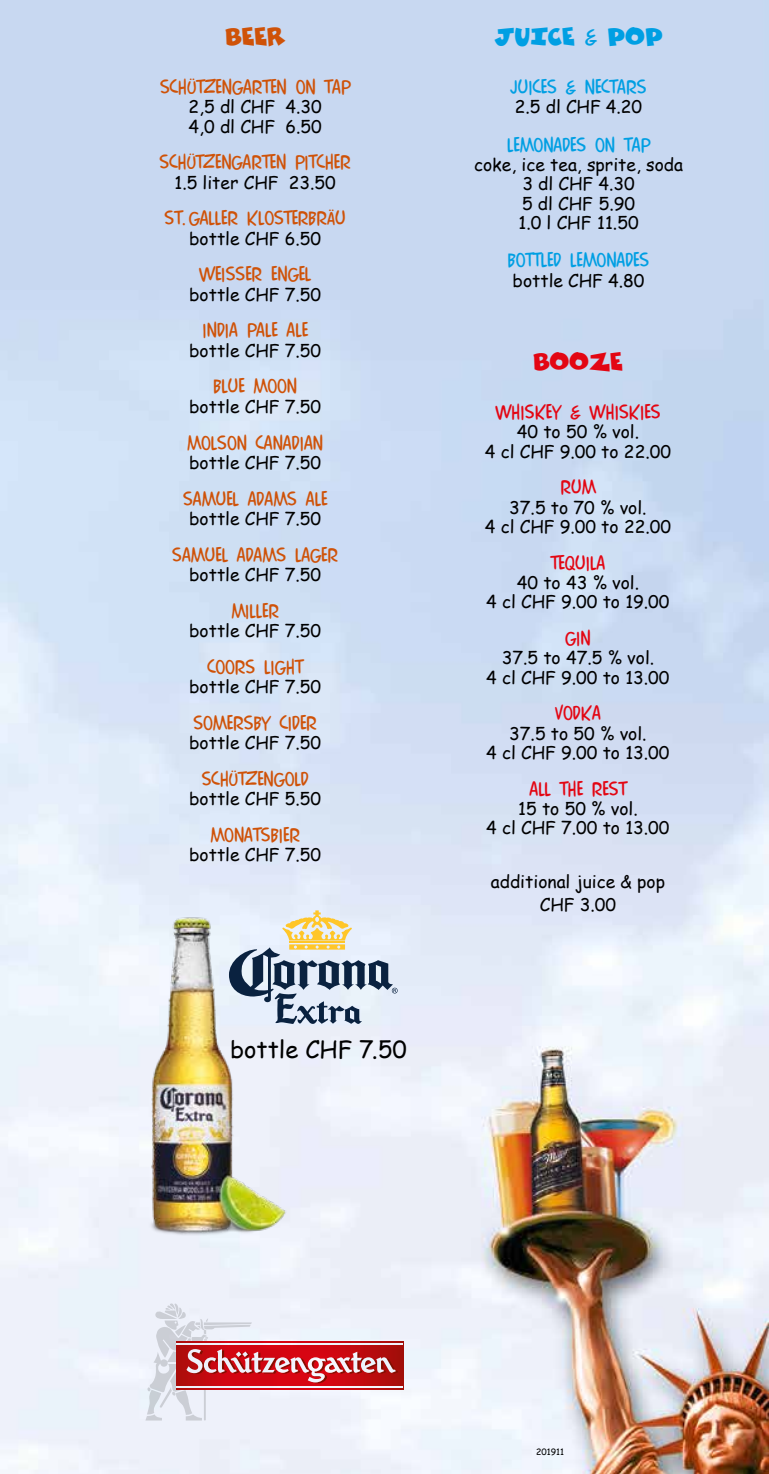
<style>
.page{position:relative;width:769px;height:1474px;background:#fff}
.page>*{position:absolute;margin:0;border:0;box-sizing:border-box;transform-origin:0 0}
.t1{font:24.5px "Comics Car Toon";color:#009fe3}
.t2{font:24.5px "Comics Car Toon";color:#e30613}
.t3{font:24.5px "Comics Car Toon";color:#cf5208}
.t4{font:23.62px "Comic Sans MS";color:#000}
.t5{font:21px "Comics Car Toon";color:#cf5208}
.t6{font:21px "Comics Car Toon";color:#e30613}
.t7{font:21px "Comics Car Toon";color:#009fe3}
.t8{font:17.5px/19.2px "Comic Sans MS";color:#000;text-align:center}
.t9{font:8.75px "Comic Sans MS";color:#000}
</style>
<div class="page">
<img style="left:0;top:0;width:769px;height:1473px">
<img style="left:51px;top:897px;width:309px;height:383px">
<svg style="left:229px;top:910px;width:169px;height:113px;background:#bac1c7"></svg>
<div style="left:176px;top:1341px;width:227px;height:47px;background:#a20e09"></div>
<hr style="left:176px;top:1342px;width:227px;height:2px;background:#fff">
<hr style="left:176px;top:1385px;width:227px;height:2px;background:#fff">
<svg style="left:145px;top:1303px;width:253px;height:117px"></svg>
<h1 class="t3" style="left:225px;top:25px;width:61px">BEER</h1>
<p class="t5" style="left:160px;top:77px;width:192px">schützengarten on tap</p>
<p class="t8" style="left:189px;top:97px;width:135px;text-align:left">2,5 dl CHF 4.30<br>4,0 dl CHF 6.50</p>
<p class="t5" style="left:160px;top:152px;width:193px">schützengarten pitcher</p>
<p class="t8" style="left:174px;top:172px;width:163px">1.5 liter CHF 23.50</p>
<p class="t5" style="left:165px;top:208px;width:183px">st.galler klosterbräu</p>
<p class="t8" style="left:189px;top:228px;width:133px">bottle CHF 6.50</p>
<p class="t5" style="left:199px;top:264px;width:114px">weisser engel</p>
<p class="t8" style="left:189px;top:284px;width:133px">bottle CHF 7.50</p>
<p class="t5" style="left:202px;top:320px;width:107px">india pale ale</p>
<p class="t8" style="left:189px;top:340px;width:133px">bottle CHF 7.50</p>
<p class="t5" style="left:213px;top:376px;width:85px">blue moon</p>
<p class="t8" style="left:189px;top:396px;width:133px">bottle CHF 7.50</p>
<p class="t5" style="left:187px;top:432px;width:137px">molson canadian</p>
<p class="t8" style="left:189px;top:452px;width:133px">bottle CHF 7.50</p>
<p class="t5" style="left:183px;top:488px;width:146px">samuel adams ale</p>
<p class="t8" style="left:189px;top:508px;width:133px">bottle CHF 7.50</p>
<p class="t5" style="left:172px;top:544px;width:167px">samuel adams lager</p>
<p class="t8" style="left:189px;top:564px;width:133px">bottle CHF 7.50</p>
<p class="t5" style="left:231px;top:600px;width:49px">miller</p>
<p class="t8" style="left:189px;top:620px;width:133px">bottle CHF 7.50</p>
<p class="t5" style="left:207px;top:656px;width:97px">coors light</p>
<p class="t8" style="left:189px;top:676px;width:133px">bottle CHF 7.50</p>
<p class="t5" style="left:193px;top:712px;width:125px">somersby cider</p>
<p class="t8" style="left:189px;top:732px;width:133px">bottle CHF 7.50</p>
<p class="t5" style="left:202px;top:768px;width:108px">schützengold</p>
<p class="t8" style="left:189px;top:788px;width:133px">bottle CHF 5.50</p>
<p class="t5" style="left:210px;top:824px;width:91px">monatsbier</p>
<p class="t8" style="left:189px;top:844px;width:133px">bottle CHF 7.50</p>
<h2 class="t4" style="left:230px;top:1031px;width:178px">bottle CHF 7.50</h2>
<h1 class="t1" style="left:494px;top:25px;width:170px">JUICE &amp; POP</h1>
<p class="t7" style="left:510px;top:77px;width:138px">juices &amp; nectars</p>
<p class="t8" style="left:515px;top:97px;width:129px">2.5 dl CHF 4.20</p>
<p class="t7" style="left:507px;top:134px;width:144px">lemonades on tap</p>
<p class="t8" style="left:474px;top:155px;width:210px">coke, ice tea, sprite, soda<br>3 dl CHF 4.30<br>5 dl CHF 5.90<br>1.0 l CHF 11.50</p>
<p class="t7" style="left:508px;top:250px;width:143px">bottled lemonades</p>
<p class="t8" style="left:513px;top:270px;width:133px">bottle CHF 4.80</p>
<h1 class="t2" style="left:533px;top:350px;width:91px">BOOZE</h1>
<p class="t6" style="left:495px;top:402px;width:167px">whiskey &amp; whiskies</p>
<p class="t8" style="left:485px;top:422px;width:188px">40 to 50 % vol.<br>4 cl CHF 9.00 to 22.00</p>
<p class="t6" style="left:560px;top:477px;width:37px">rum</p>
<p class="t8" style="left:485px;top:497px;width:188px">37.5 to 70 % vol.<br>4 cl CHF 9.00 to 22.00</p>
<p class="t6" style="left:551px;top:552px;width:56px">tequila</p>
<p class="t8" style="left:486px;top:572px;width:185px">40 to 43 % vol.<br>4 cl CHF 9.00 to 19.00</p>
<p class="t6" style="left:565px;top:627px;width:27px">gin</p>
<p class="t8" style="left:486px;top:647px;width:185px">37.5 to 47.5 % vol.<br>4 cl CHF 9.00 to 13.00</p>
<p class="t6" style="left:555px;top:703px;width:47px">vodka</p>
<p class="t8" style="left:486px;top:723px;width:185px">37.5 to 50 % vol.<br>4 cl CHF 9.00 to 13.00</p>
<p class="t6" style="left:529px;top:778px;width:98px">all the rest</p>
<p class="t8" style="left:486px;top:798px;width:185px">15 to 50 % vol.<br>4 cl CHF 7.00 to 13.00</p>
<p class="t8" style="left:491px;top:870px;width:176px;line-height:22.8px">additional juice &amp; pop<br>CHF 3.00</p>
<p class="t9" style="left:536px;top:1445px;width:29px">201911</p>
</div>
